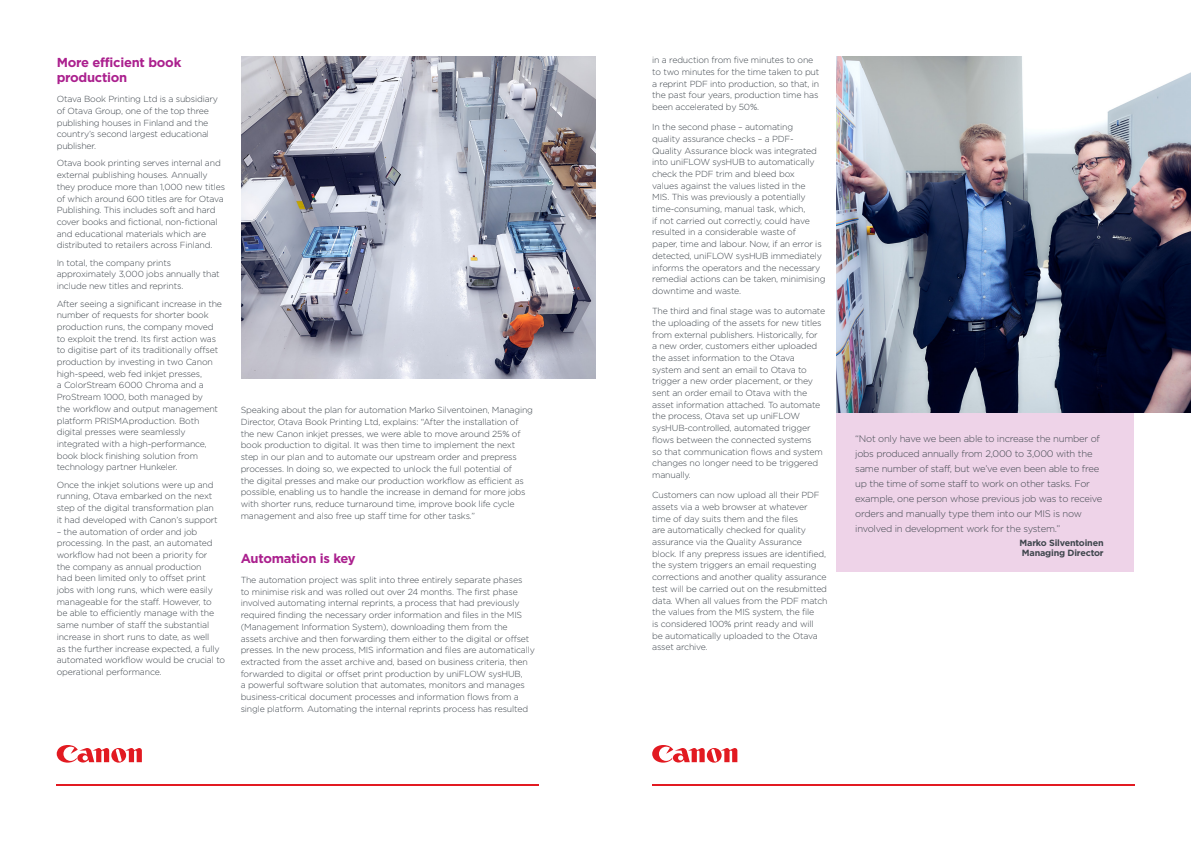
<style>
.page{position:relative;width:1191px;height:842px;background:#fff}
.page>*{position:absolute;margin:0;border:0;box-sizing:border-box;transform-origin:0 0}
.t1{font:700 13px/15px "Gotham";letter-spacing:-.02em;color:#ab208e}
.t2{font:300 9.5px/15px "Gotham";letter-spacing:-.025em;color:#3f464d}
.t3{font:700 9px/10px "Gotham";letter-spacing:-.02em;color:#3f464d}
.t4{font:300 8.8px/11.7px "Gotham";letter-spacing:-.02em;color:#3f464d}
</style>
<div class="page">
<svg style="left:56px;top:745px;width:143px;height:41px"></svg>
<hr style="left:57px;top:784px;width:482px;height:1px;background:#e21a21">
<svg style="left:652px;top:745px;width:142px;height:41px"></svg>
<hr style="left:652px;top:784px;width:482px;height:1px;background:#e21a21">
<img style="left:241px;top:57px;width:354px;height:321px">
<img style="left:836px;top:57px;width:355px;height:356px">
<div style="left:836px;top:413px;width:297px;height:159px;background:#eed3e8"></div>
<p class="t1" style="left:57px;top:55px;width:126px">More efficient book production</p>
<p class="t4" style="left:57px;top:93px;width:163px">Otava Book Printing Ltd is a subsidiary of Otava Group, one of the top three publishing houses in Finland and the country’s second largest educational publisher.</p>
<p class="t4" style="left:57px;top:157px;width:170px">Otava book printing serves internal and external publishing houses. Annually they produce more than 1,000 new titles of which around 600 titles are for Otava Publishing. This includes soft and hard cover books and fictional, non-fictional and educational materials which are distributed to retailers across Finland.</p>
<p class="t4" style="left:57px;top:257px;width:165px">In total, the company prints approximately 3,000 jobs annually that include new titles and reprints.</p>
<p class="t4" style="left:57px;top:297px;width:167px">After seeing a significant increase in the number of requests for shorter book production runs, the company moved to exploit the trend. Its first action was to digitise part of its traditionally offset production by investing in two Canon high-speed, web fed inkjet presses,<br>a ColorStream 6000 Chroma and a ProStream 1000, both managed by<br>the workflow and output management platform PRISMAproduction. Both digital presses were seamlessly integrated with a high-performance, book block finishing solution from technology partner Hunkeler.</p>
<p class="t4" style="left:57px;top:479px;width:162px">Once the inkjet solutions were up and running, Otava embarked on the next step of the digital transformation plan it had developed with Canon’s support</p>
<p class="t4" style="left:57px;top:525px;width:170px">– the automation of order and job processing. In the past, an automated workflow had not been a priority for<br>the company as annual production<br>had been limited only to offset print jobs with long runs, which were easily manageable for the staff. However, to<br>be able to efficiently manage with the same number of staff the substantial increase in short runs to date, as well<br>as the further increase expected, a fully automated workflow would be crucial to operational performance.</p>
<p class="t4" style="left:241px;top:404px;width:294px">Speaking about the plan for automation Marko Silventoinen, Managing Director, Otava Book Printing Ltd, explains: “After the installation of the new Canon inkjet presses, we were able to move around 25% of book production to digital. It was then time to implement the next step in our plan and to automate our upstream order and prepress processes. In doing so, we expected to unlock the full potential of<br>the digital presses and make our production workflow as efficient as possible, enabling us to handle the increase in demand for more jobs with shorter runs, reduce turnaround time, improve book life cycle management and also free up staff time for other tasks.”</p>
<p class="t1" style="left:241px;top:551px;width:117px">Automation is key</p>
<p class="t4" style="left:241px;top:574px;width:296px">The automation project was split into three entirely separate phases<br>to minimise risk and was rolled out over 24 months. The first phase involved automating internal reprints, a process that had previously required finding the necessary order information and files in the MIS (Management Information System), downloading them from the assets archive and then forwarding them either to the digital or offset presses. In the new process, MIS information and files are automatically extracted from the asset archive and, based on business criteria, then forwarded to digital or offset print production by uniFLOW sysHUB,<br>a powerful software solution that automates, monitors and manages business-critical document processes and information flows from a single platform. Automating the internal reprints process has resulted</p>
<p class="t4" style="left:652px;top:54px;width:169px">in a reduction from five minutes to one to two minutes for the time taken to put a reprint PDF into production, so that, in the past four years, production time has been accelerated by 50%.</p>
<p class="t4" style="left:652px;top:121px;width:175px">In the second phase – automating<br>quality assurance checks – a PDF-Quality Assurance block was integrated into uniFLOW sysHUB to automatically check the PDF trim and bleed box<br>values against the values listed in the<br>MIS. This was previously a potentially time-consuming, manual task, which,<br>if not carried out correctly, could have resulted in a considerable waste of<br>paper, time and labour. Now, if an error is detected, uniFLOW sysHUB immediately informs the operators and the necessary remedial actions can be taken, minimising downtime and waste.</p>
<p class="t4" style="left:652px;top:305px;width:174px">The third and final stage was to automate the uploading of the assets for new titles from external publishers. Historically, for<br>a new order, customers either uploaded the asset information to the Otava system and sent an email to Otava to trigger a new order placement, or they sent an order email to Otava with the asset information attached. To automate the process, Otava set up uniFLOW sysHUB-controlled, automated trigger flows between the connected systems<br>so that communication flows and system changes no longer need to be triggered manually.</p>
<p class="t4" style="left:652px;top:489px;width:177px">Customers can now upload all their PDF assets via a web browser at whatever time of day suits them and the files<br>are automatically checked for quality assurance via the Quality Assurance block. If any prepress issues are identified, the system triggers an email requesting corrections and another quality assurance test will be carried out on the resubmitted data. When all values from the PDF match the values from the MIS system, the file<br>is considered 100% print ready and will<br>be automatically uploaded to the Otava asset archive.</p>
<p class="t2" style="left:855px;top:430px;width:249px">“Not only have we been able to increase the number of jobs produced annually from 2,000 to 3,000 with the same number of staff, but we’ve even been able to free up the time of some staff to work on other tasks. For example, one person whose previous job was to receive orders and manually type them into our MIS is now involved in development work for the system.”</p>
<p class="t3" style="left:1019px;top:537px;width:86px">Marko Silventoinen<br>Managing Director</p>
</div>
